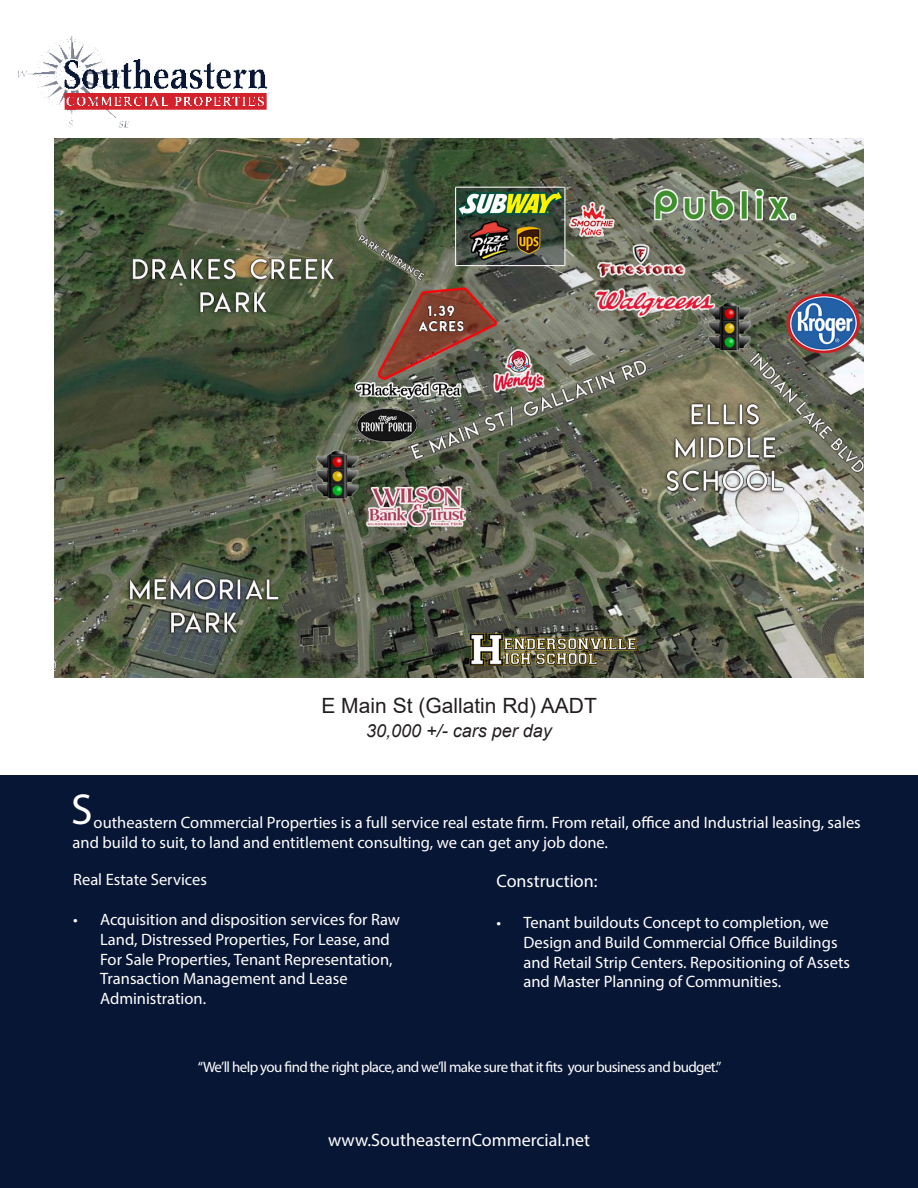
<style>
.page{position:relative;width:918px;height:1188px;background:#fff}
.page>*{position:absolute;margin:0;border:0;box-sizing:border-box;transform-origin:0 0}
.t1{font:43.5px "Myriad Pro";color:#fff}
.t2{font:21px "Arial";color:#231f20}
.t3{font:18px "Myriad Pro";color:#fff}
.t4{font:italic 18px "Arial";color:#231f20}
.t5{font:16.5px/19.8px "Myriad Pro";color:#fff}
.t6{font:15px "Myriad Pro";letter-spacing:-.04em;color:#fff}
</style>
<div class="page">
<div style="left:0;top:775px;width:918px;height:413px;background:#081635"></div>
<img style="left:17px;top:37px;width:251px;height:91px">
<img style="left:54px;top:138px;width:810px;height:540px">
<p class="t2" style="left:321px;top:691px;width:277px">E Main St (Gallatin Rd) AADT</p>
<p class="t4" style="left:366px;top:719px;width:187px">30,000 +/- cars per day</p>
<p class="t1" style="left:71px;top:782px;width:23px">S</p>
<p class="t5" style="left:73px;top:812px;width:790px;text-indent:21px">outheastern Commercial Properties is a full service real estate firm. From retail, office and Industrial leasing, sales and build to suit, to land and entitlement consulting, we can get any job done.</p>
<p class="t5" style="left:73px;top:870px;width:135px">Real Estate Services</p>
<p class="t5" style="left:100px;top:909px;width:301px;text-indent:-27px">• Acquisition and disposition services for Raw Land, Distressed Properties, For Lease, and For Sale Properties, Tenant Representation, Transaction Management and Lease Administration.</p>
<p class="t3" style="left:496px;top:869px;width:103px">Construction:</p>
<p class="t5" style="left:524px;top:912px;width:328px;text-indent:-27px">• Tenant buildouts Concept to completion, we Design and Build Commercial Office Buildings and Retail Strip Centers. Repositioning of Assets and Master Planning of Communities.</p>
<p class="t6" style="left:198px;top:1058px;width:525px">“We’ll help you find the right place, and we’ll make sure that it fits your business and budget.”</p>
<p class="t3" style="left:328px;top:1129px;width:264px">www.SoutheasternCommercial.net</p>
</div>
